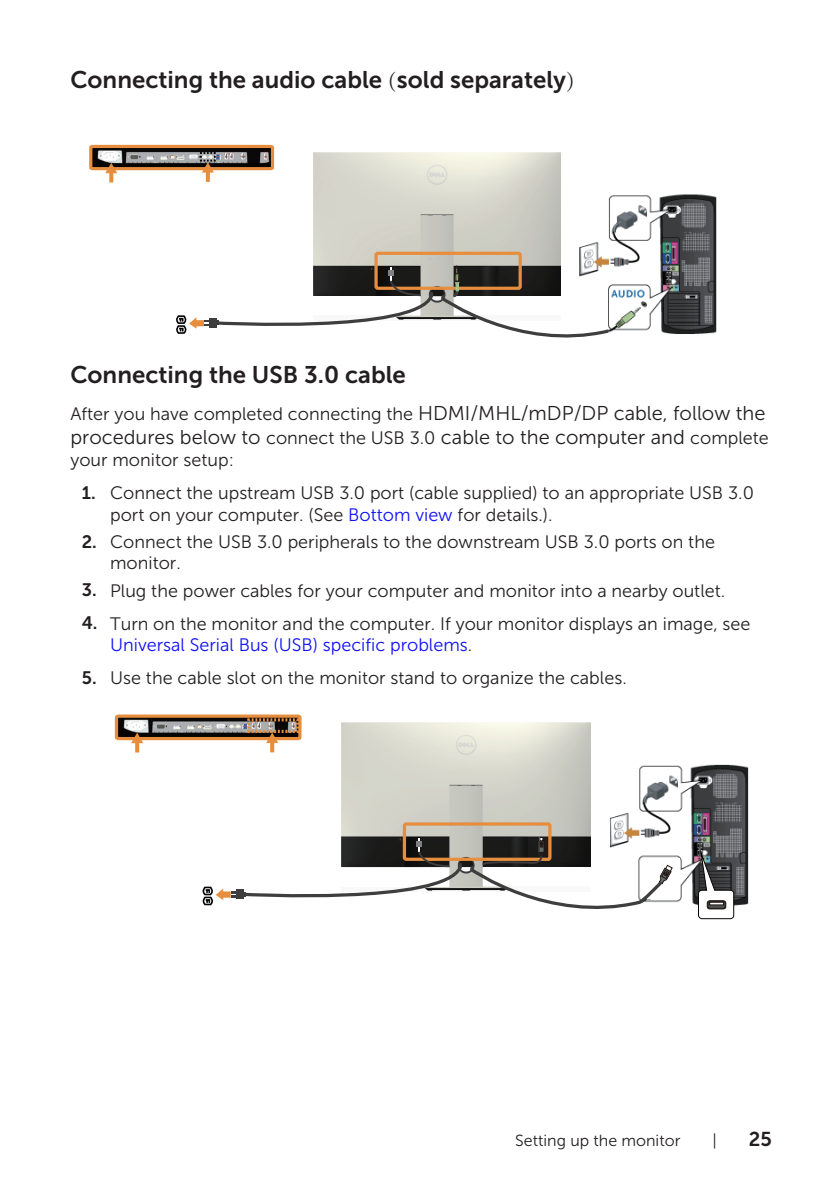
<style>
.page{position:relative;width:840px;height:1191px;background:#fff}
.page>*{position:absolute;margin:0;border:0;box-sizing:border-box;transform-origin:0 0}
.Head_3{font:24px "Museo Sans For Dell 700";color:#231f20}
.text{font:20px "Museo Sans For Dell 300";color:#231f20}
.t1{font:20px "Museo Sans For Dell 700";color:#231f20}
.text-2{font:18px/21.6px "Museo Sans For Dell 300";color:#231f20}
.t2{font:16px "Museo Sans For Dell 300";color:#231f20}
.s1{font-family:"Adobe Song Std";font-weight:300}
.s2{font-size:20px}
.s3{font-size:18px}
.s4{font-family:"Museo Sans For Dell 700"}
.s5{color:#1111f6}
</style>
<div class="page">
<img style="left:313px;top:152px;width:247px;height:168px">
<svg style="left:428px;top:249px;width:10px;height:9px"></svg>
<div style="left:374px;top:252px;width:147px;height:38px;border:3px solid #e68e3d;border-radius:2px"></div>
<img style="left:579px;top:194px;width:138px;height:140px">
<svg style="left:176px;top:267px;width:258px;height:67px"></svg>
<svg style="left:441px;top:266px;width:170px;height:72px"></svg>
<svg style="left:89px;top:144px;width:186px;height:38px"></svg>
<div style="left:571px;top:158px;width:12px;height:88px;background:#fff"></div>
<div style="left:571px;top:240px;width:8px;height:56px;background:#fff"></div>
<img style="left:341px;top:722px;width:249px;height:169px">
<svg style="left:457px;top:819px;width:10px;height:10px"></svg>
<div style="left:402px;top:822px;width:149px;height:39px;border:3px solid #e68e3d;border-radius:2px"></div>
<img style="left:610px;top:764px;width:139px;height:156px">
<svg style="left:202px;top:838px;width:261px;height:68px"></svg>
<svg style="left:114px;top:714px;width:188px;height:38px"></svg>
<div style="left:601px;top:728px;width:12px;height:88px;background:#fff"></div>
<svg style="left:697px;top:848px;width:36px;height:71px"></svg>
<div style="left:706px;top:900px;width:19px;height:9px;border:1px solid #211814;border-radius:3px"></div>
<div style="left:707px;top:901px;width:18px;height:7px;background:#3c3b3a;border-radius:2px"></div>
<div style="left:707px;top:901px;width:18px;height:7px;border:1px solid #211814;border-radius:2px"></div>
<div style="left:709px;top:902px;width:14px;height:3px;border:1px solid #211814"></div>
<div style="left:641px;top:858px;width:38px;height:40px;background:#fff"></div>
<svg style="left:469px;top:837px;width:203px;height:83px"></svg>
<p class="Head_3" style="left:70px;top:67px;width:505px">Connecting the audio cable <span class="s1">(</span>sold separately<span class="s1">)</span></p>
<p class="Head_3" style="left:70px;top:361px;width:337px">Connecting the USB 3.0 cable</p>
<p class="text-2" style="left:70px;top:403px;width:696px">After you have completed connecting the <span class="s2">HDMI/MHL/mDP/DP cable, follow the</span></p>
<p class="text" style="left:70px;top:426px;width:699px">procedures below to <span class="s3">connect the USB 3.0</span> cable to the computer and <span class="s3">complete</span></p>
<p class="text-2" style="left:70px;top:449px;width:165px">your monitor setup:</p>
<p class="text-2" style="left:110px;top:482px;width:645px;text-indent:-28px"><span class="s4">1.</span> Connect the upstream USB 3.0 port (cable supplied) to an appropriate USB 3.0 port on your computer. (See <span class="s5">Bottom view</span> for details.).</p>
<p class="text-2" style="left:110px;top:531px;width:606px;text-indent:-28px"><span class="s4">2.</span> Connect the USB 3.0 peripherals to the downstream USB 3.0 ports on the monitor.</p>
<p class="text-2" style="left:82px;top:580px;width:644px"><span class="s4">3.</span> Plug the power cables for your computer and monitor into a nearby outlet.</p>
<p class="text-2" style="left:110px;top:613px;width:641px;text-indent:-28px"><span class="s4">4.</span> Turn on the monitor and the computer. If your monitor displays an image, see<br><span class="s5">Universal Serial Bus (USB) specific problems</span>.</p>
<p class="text-2" style="left:82px;top:667px;width:546px"><span class="s4">5.</span> Use the cable slot on the monitor stand to organize the cables.</p>
<p class="t2" style="left:515px;top:1131px;width:166px">Setting up the monitor</p>
<p class="t2" style="left:712px;top:1131px;width:6px">|</p>
<p class="t1" style="left:748px;top:1127px;width:24px">25</p>
</div>
